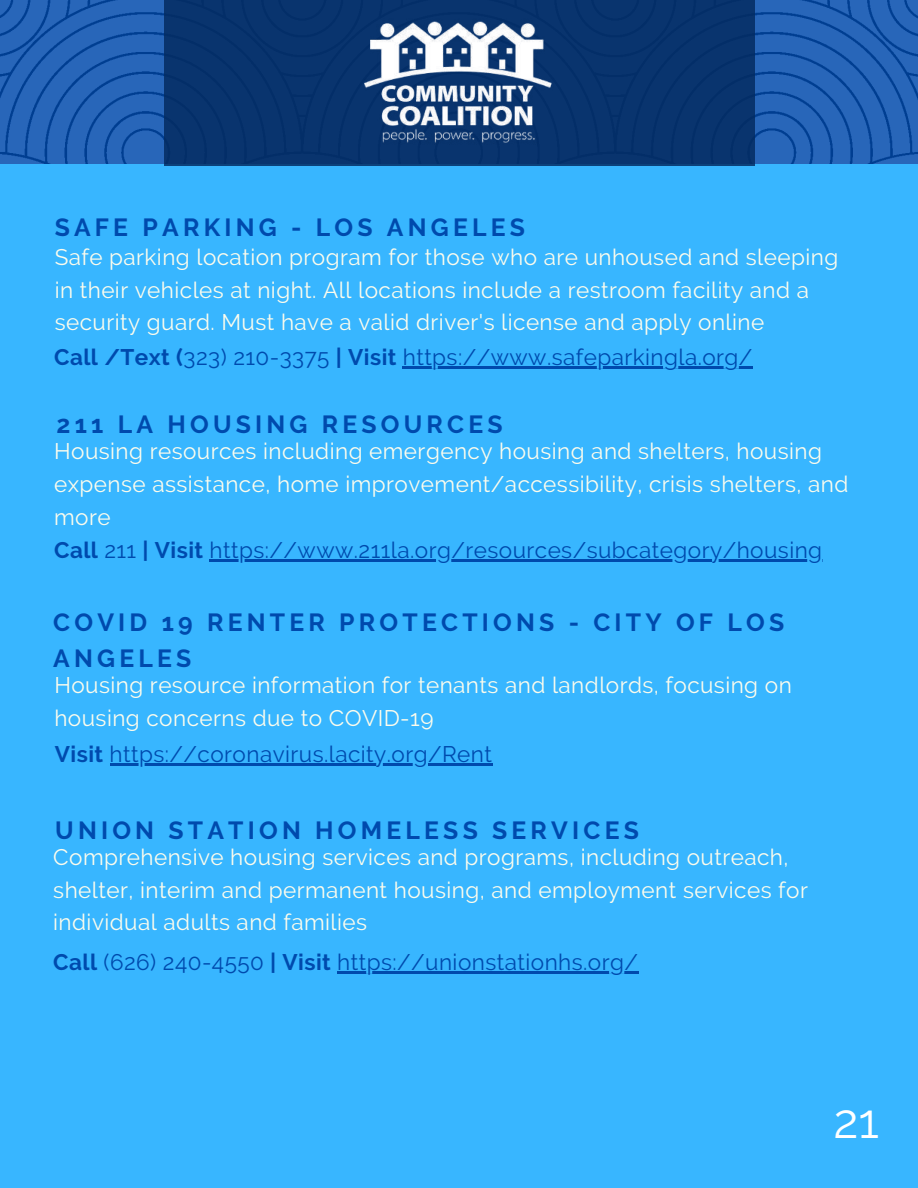
<style>
.page{position:relative;width:918px;height:1188px;background:#fff}
.page>*{position:absolute;margin:0;border:0;box-sizing:border-box;transform-origin:0 0}
.t1{font:48px "Raleway";color:#fff}
.t2{font:700 24.75px/36px "Raleway";letter-spacing:.17em;color:#004aad}
.t3{font:22.5px/32.7px "Raleway";letter-spacing:.02em;color:#fcfced}
.t4{font:22.5px "Raleway";letter-spacing:.02em;color:#004aad}
.s1{font-weight:700}
</style>
<div class="page">
<img style="left:0;top:0;width:918px;height:164px">
<div style="left:0;top:164px;width:918px;height:1024px;background:#38b6ff"></div>
<div style="left:164px;top:0;width:590px;height:165px;background:#09346e"></div>
<img style="left:365px;top:21px;width:187px;height:122px">
<hr style="left:210px;top:559px;width:613px;height:3px;background:#004aad">
<hr style="left:403px;top:366px;width:350px;height:2px;background:#004aad">
<hr style="left:110px;top:763px;width:383px;height:2px;background:#004aad">
<hr style="left:337px;top:971px;width:302px;height:2px;background:#004aad">
<p class="t2" style="left:55px;top:209px;width:472px">SAFE PARKING - LOS ANGELES</p>
<p class="t3" style="left:55px;top:241px;width:785px">Safe parking location program for those who are unhoused and sleeping in their vehicles at night. All locations include a restroom facility and a security guard. Must have a valid driver's license and apply online</p>
<p class="t4" style="left:54px;top:344px;width:700px"><span class="s1">Call /Text (</span>323) 210-3375 <span class="s1">| Visit</span> https://www.safeparkingla.org/</p>
<p class="t2" style="left:57px;top:407px;width:448px">211 LA HOUSING RESOURCES</p>
<p class="t3" style="left:54px;top:435px;width:796px">Housing resources including emergency housing and shelters, housing expense assistance, home improvement/accessibility, crisis shelters, and more</p>
<p class="t4" style="left:54px;top:537px;width:770px"><span class="s1">Call</span> 211 <span class="s1">| Visit</span> https://www.211la.org/resources/subcategory/housing</p>
<p class="t2" style="left:53px;top:604px;width:733px">COVID 19 RENTER PROTECTIONS - CITY OF LOS<br>ANGELES</p>
<p class="t3" style="left:54px;top:669px;width:739px">Housing resource information for tenants and landlords, focusing on housing concerns due to COVID-19</p>
<p class="t4" style="left:55px;top:741px;width:439px"><span class="s1">Visit</span> https://coronavirus.lacity.org/Rent</p>
<p class="t2" style="left:55px;top:812px;width:585px">UNION STATION HOMELESS SERVICES</p>
<p class="t3" style="left:53px;top:841px;width:756px">Comprehensive housing services and programs, including outreach, shelter, interim and permanent housing, and employment services for individual adults and families</p>
<p class="t4" style="left:53px;top:949px;width:586px"><span class="s1">Call</span> (626) 240-4550 <span class="s1">| Visit</span> https://unionstationhs.org/</p>
<h1 class="t1" style="left:833px;top:1092px;width:47px">21</h1>
</div>
